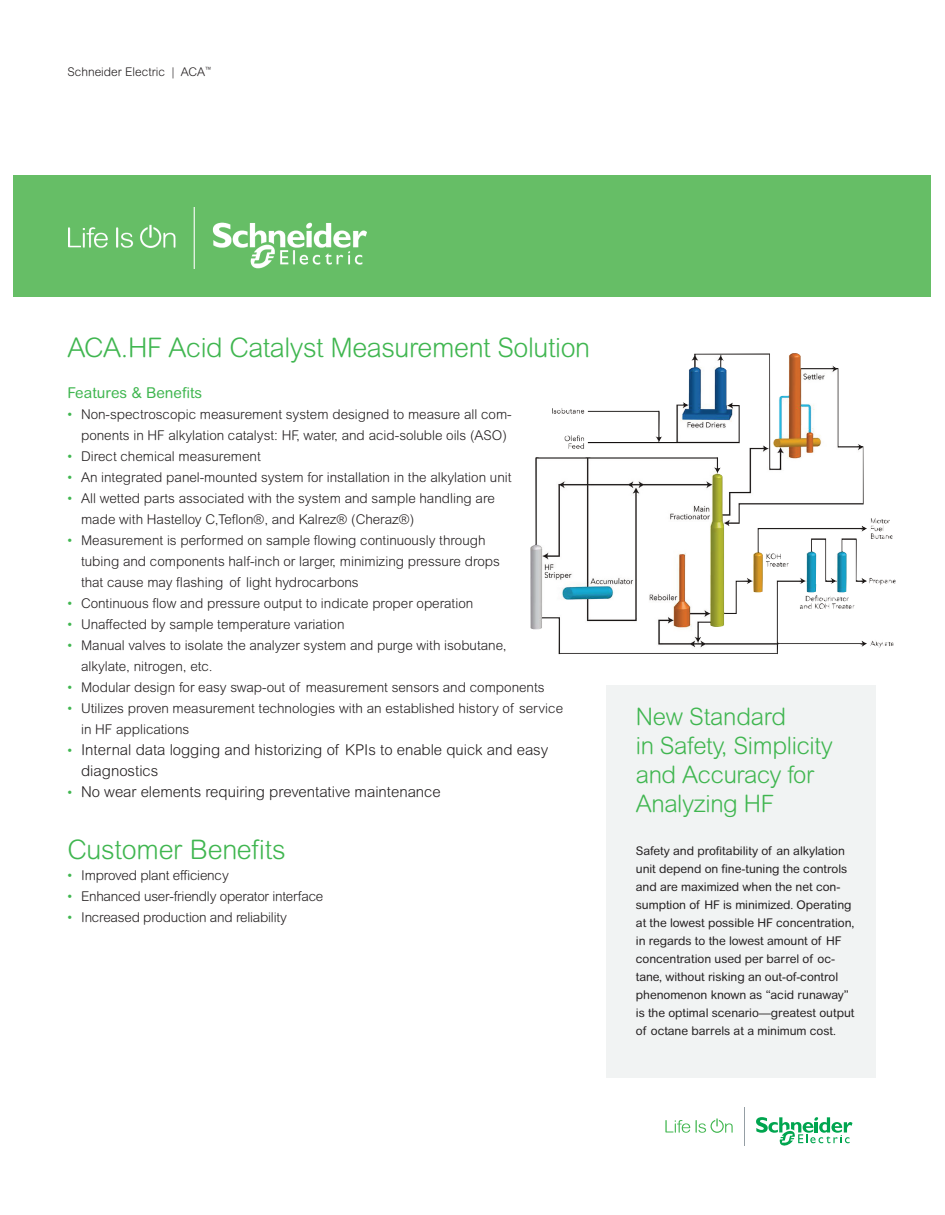
<style>
.page{position:relative;width:945px;height:1215px;background:#fff}
.page>*{position:absolute;margin:0;border:0;box-sizing:border-box;transform-origin:0 0}
.t1{font:300 27px "Arial Rounded MT Pro";letter-spacing:-.015em;color:#40b650}
.t2{font:300 24px/28.8px "Arial Rounded MT Pro";letter-spacing:-.015em;color:#40b650}
.t3{font:300 15px/21px "Arial Rounded MT Pro";color:#231f20}
.t4{font:15px "Arial Rounded MT Pro";color:#40b650}
.t5{font:300 13.5px/21px "Arial Rounded MT Pro";color:#231f20}
.t6{font:12px/18px "Arial Rounded MT Pro";letter-spacing:-.005em;color:#231f20}
.t7{font:300 12px "Arial Rounded MT Pro";color:#231f20}
.s1{color:#40b650}
.s2{font-size:13.5px;color:#40b650}
</style>
<div class="page">
<div style="left:14px;top:176px;width:918px;height:121px;background:#66be66"></div>
<div style="left:606px;top:685px;width:270px;height:392px;background:#f1f3f3"></div>
<svg style="left:665px;top:1120px;width:25px;height:13px"></svg>
<svg style="left:696px;top:1119px;width:37px;height:14px"></svg>
<svg style="left:756px;top:1117px;width:96px;height:29px"></svg>
<hr style="left:744px;top:1107px;width:1px;height:39px;background:#959ea4">
<img style="left:69px;top:207px;width:297px;height:62px">
<img style="left:530px;top:353px;width:337px;height:290px">
<p class="t7" style="left:68px;top:68px;width:146px">Schneider Electric | ACA<sup>™</sup></p>
<h1 class="t1" style="left:68px;top:338px;width:524px">ACA.HF Acid Catalyst Measurement Solution</h1>
<p class="t4" style="left:68px;top:387px;width:136px">Features &amp; Benefits</p>
<p class="t5" style="left:81px;top:405px;width:432px;text-indent:-13px"><span class="s1">•</span> Non-spectroscopic measurement system designed to measure all com&shy;ponents in HF alkylation catalyst: HF, water, and acid-soluble oils (ASO)</p>
<p class="t5" style="left:68px;top:447px;width:195px"><span class="s1">•</span> Direct chemical measurement</p>
<p class="t5" style="left:68px;top:468px;width:446px"><span class="s1">•</span> An integrated panel-mounted system for installation in the alkylation unit</p>
<p class="t5" style="left:81px;top:489px;width:415px;text-indent:-13px"><span class="s1">•</span> All wetted parts associated with the system and sample handling are made with Hastelloy C,Teflon®, and Kalrez® (Cheraz®)</p>
<p class="t5" style="left:81px;top:531px;width:420px;text-indent:-14px"><span class="s1">•</span> Measurement is performed on sample flowing continuously through tubing and components half-inch or larger, minimizing pressure drops that cause may flashing of light hydrocarbons</p>
<p class="t5" style="left:68px;top:594px;width:407px"><span class="s1">•</span> Continuous flow and pressure output to indicate proper operation</p>
<p class="t5" style="left:68px;top:615px;width:278px"><span class="s1">•</span> Unaffected by sample temperature variation</p>
<p class="t5" style="left:81px;top:636px;width:427px;text-indent:-14px"><span class="s1">•</span> Manual valves to isolate the analyzer system and purge with isobutane, alkylate, nitrogen, etc.</p>
<p class="t5" style="left:68px;top:678px;width:479px"><span class="s1">•</span> Modular design for easy swap-out of measurement sensors and components</p>
<p class="t5" style="left:81px;top:699px;width:484px;text-indent:-14px"><span class="s1">•</span> Utilizes proven measurement technologies with an established history of service in HF applications</p>
<p class="t3" style="left:81px;top:740px;width:469px;text-indent:-14px"><span class="s2">•</span> Internal data logging and historizing of KPIs to enable quick and easy diagnostics</p>
<p class="t3" style="left:68px;top:782px;width:375px"><span class="s2">•</span> No wear elements requiring preventative maintenance</p>
<h1 class="t1" style="left:68px;top:840px;width:220px">Customer Benefits</h1>
<p class="t5" style="left:68px;top:866px;width:163px"><span class="s1">•</span> Improved plant efficiency</p>
<p class="t5" style="left:68px;top:887px;width:257px"><span class="s1">•</span> Enhanced user-friendly operator interface</p>
<p class="t5" style="left:68px;top:908px;width:221px"><span class="s1">•</span> Increased production and reliability</p>
<h2 class="t2" style="left:636px;top:705px;width:198px">New Standard<br>in Safety, Simplicity and Accuracy for<br>Analyzing HF</h2>
<p class="t6" style="left:636px;top:843px;width:220px">Safety and profitability of an alkylation unit depend on fine-tuning the controls and are maximized when the net con&shy;sumption of HF is minimized. Operating at the lowest possible HF concentration, in regards to the lowest amount of HF concentration used per barrel of oc&shy;tane, without risking an out-of-control phenomenon known as “acid runaway” is the optimal scenario—greatest output of octane barrels at a minimum cost.</p>
</div>
